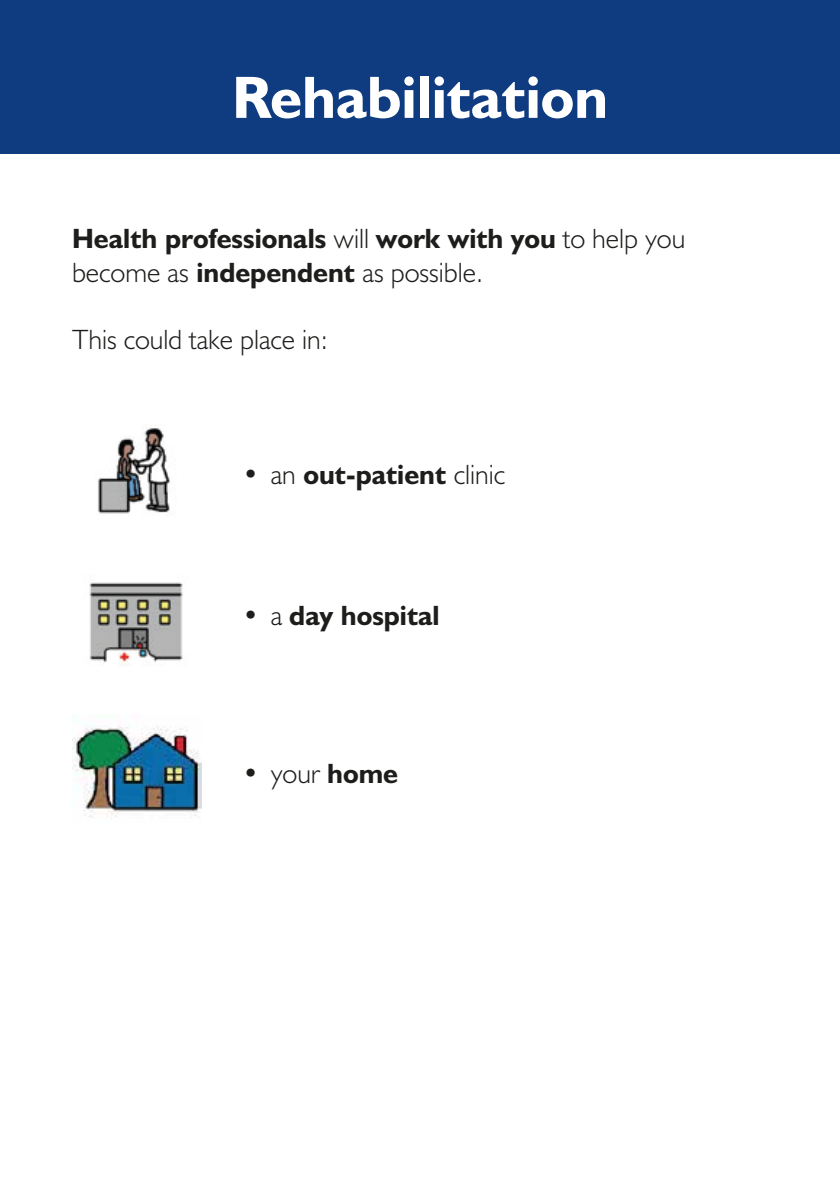
<style>
.page{position:relative;width:840px;height:1191px;background:#fff}
.page>*{position:absolute;margin:0;border:0;box-sizing:border-box;transform-origin:0 0}
.t1{font:700 60px "Humanist 521 BT";color:#fff}
.t2{font:700 28px/33.6px "Humanist 521 BT";color:#1d1d1b}
.t3{font:300 28px "Humanist 521 BT";color:#1d1d1b}
.s1{font-weight:300}
.s2{font-weight:700}
</style>
<div class="page">
<div style="left:0;top:0;width:839px;height:153px;background:#0f3b80"></div>
<img style="left:89px;top:427px;width:94px;height:239px">
<img style="left:72px;top:717px;width:129px;height:101px">
<h1 class="t1" style="left:232px;top:60px;width:377px">Rehabilitation</h1>
<p class="t2" style="left:72px;top:221px;width:614px">Health professionals <span class="s1">will</span> work with you <span class="s1">to help you become as</span> independent <span class="s1">as possible.</span></p>
<p class="t3" style="left:72px;top:322px;width:257px">This could take place in:</p>
<p class="t2" style="left:242px;top:456px;width:264px"><span class="s1">• an</span> out-patient <span class="s1">clinic</span></p>
<p class="t2" style="left:242px;top:598px;width:199px"><span class="s1">• a</span> day hospital</p>
<p class="t3" style="left:242px;top:756px;width:157px">• your <span class="s2">home</span></p>
</div>
